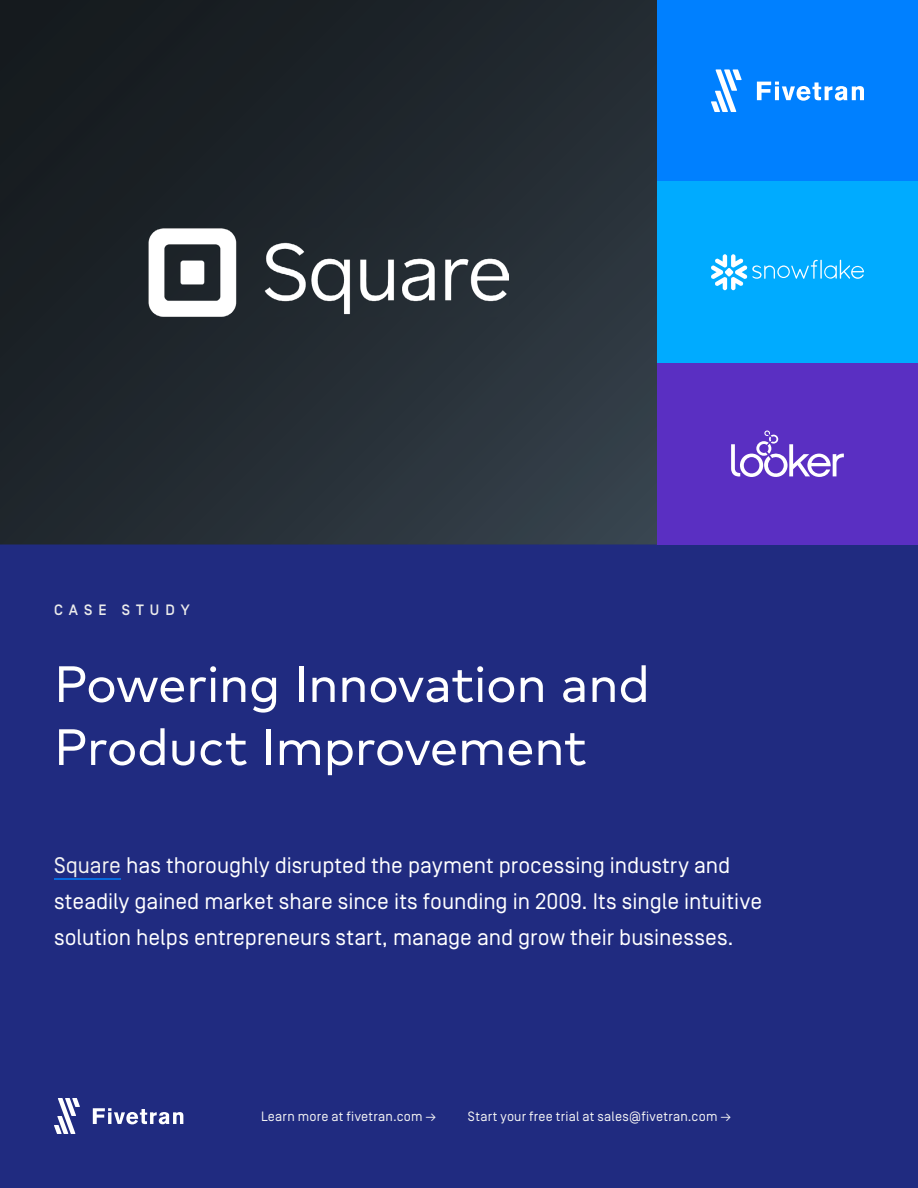
<style>
.page{position:relative;width:918px;height:1188px;background:#fff}
.page>*{position:absolute;margin:0;border:0;box-sizing:border-box;transform-origin:0 0}
.t1{font:51px/63px "FF Mark Pro";letter-spacing:-.015em;color:#fff}
.t2{font:22.5px/36px "Simplon Norm";color:#fff}
.t3{font:500 15px "Simplon Norm";letter-spacing:.4em;color:#ebebeb}
.t4{font:13.5px "Simplon Norm";letter-spacing:.02em;color:#f4f4f4}
.s1{color:#f4f4f4}
</style>
<div class="page">
<div style="left:0;top:544px;width:918px;height:644px;background:#202b80"></div>
<hr style="left:54px;top:878px;width:67px;height:2px;background:#0080ff">
<svg style="left:93px;top:1108px;width:90px;height:16px"></svg>
<svg style="left:54px;top:1098px;width:26px;height:36px"></svg>
<svg style="left:0;top:0;width:657px;height:544px;background:#222930"></svg>
<img style="left:149px;top:228px;width:359px;height:88px">
<div style="left:657px;top:0;width:261px;height:182px;background:#0080ff"></div>
<div style="left:657px;top:182px;width:261px;height:181px;background:#00abff"></div>
<div style="left:657px;top:363px;width:261px;height:181px;background:#5a2fc2"></div>
<svg style="left:757px;top:82px;width:107px;height:19px"></svg>
<svg style="left:711px;top:69px;width:31px;height:43px"></svg>
<svg style="left:731px;top:430px;width:113px;height:47px"></svg>
<svg style="left:711px;top:254px;width:153px;height:36px"></svg>
<p class="t3" style="left:54px;top:601px;width:137px">CASE STUDY</p>
<h1 class="t1" style="left:54px;top:648px;width:598px">Powering Innovation and<br>Product Improvement</h1>
<p class="t2" style="left:54px;top:848px;width:710px"><span class="s1">Square</span> has thoroughly disrupted the payment processing industry and steadily gained market share since its founding in 2009. Its single intuitive solution helps entrepreneurs start, manage and grow their businesses.</p>
<p class="t4" style="left:261px;top:1109px;width:177px">Learn more at fivetran.com →</p>
<p class="t4" style="left:468px;top:1109px;width:265px">Start your free trial at sales@fivetran.com →</p>
</div>
